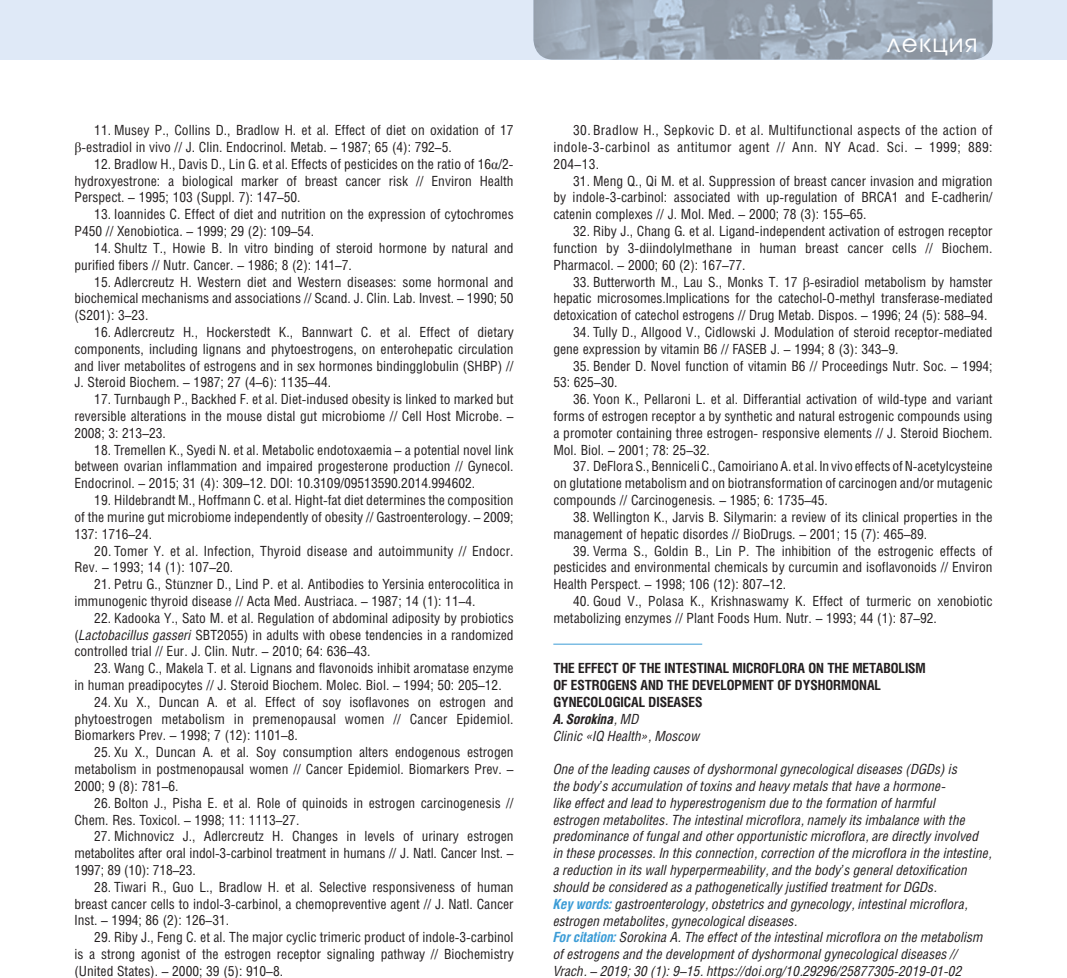
<style>
.page{position:relative;width:1067px;height:978px;background:#fff}
.page>*{position:absolute;margin:0;border:0;box-sizing:border-box;transform-origin:0 0}
.t1{font:24.5px "Avant Garde Gothic C";letter-spacing:.05em;color:#fff}
.t2{font:14px/16.8px "Helios Cond";color:#231f20;text-align:justify}
.t3{font:italic 14px/16.8px "Helios Cond";color:#231f20}
.t4{font:700 14px/16.8px "Helios Cond";color:#231f20}
.s1{font-family:"Times New Roman"}
.s2{font-style:italic}
.s3{font-weight:400;font-style:italic}
.s4{font-weight:700;color:#3c9cd6}
</style>
<div class="page">
<div style="left:0;top:0;width:1067px;height:60px;background:#dfe9f7"></div>
<img style="left:533px;top:0;width:459px;height:60px">
<hr style="left:553px;top:643px;width:149px;height:1px;background:#3c9cd6">
<p class="t2" style="left:74px;top:123px;width:441px;text-indent:20px">11. Musey P., Collins D., Bradlow H. et al. Effect of diet on oxidation of 17 <span class="s1">β</span>-estradiol in vivo // J. Clin. Endocrinol. Metab. – 1987; 65 (4): 792–5.</p>
<p class="t2" style="left:74px;top:157px;width:441px;text-indent:20px">12. Bradlow H., Davis D., Lin G. et al. Effects of pesticides on the ratio of 16<span class="s1">α</span>/2- hydroxyestrone: a biological marker of breast cancer risk // Environ Health Perspect. – 1995; 103 (Suppl. 7): 147–50.</p>
<p class="t2" style="left:74px;top:207px;width:441px;text-indent:20px">13. Ioannides C. Effect of diet and nutrition on the expression of cytochromes<br>P450 // Xenobiotica. – 1999; 29 (2): 109–54.</p>
<p class="t2" style="left:74px;top:241px;width:441px;text-indent:20px">14. Shultz T., Howie B. In vitro binding of steroid hormone by natural and purified fibers // Nutr. Cancer. – 1986; 8 (2): 141–7.</p>
<p class="t2" style="left:74px;top:274px;width:441px;text-indent:20px">15. Adlercreutz H. Western diet and Western diseases: some hormonal and biochemical mechanisms and associations // Scand. J. Clin. Lab. Invest. – 1990; 50 (S201): 3–23.</p>
<p class="t2" style="left:74px;top:325px;width:441px;text-indent:20px">16. Adlercreutz H., Hockerstedt K., Bannwart C. et al. Effect of dietary components, including lignans and phytoestrogens, on enterohepatic circulation and liver metabolites of estrogens and in sex hormones bindingglobulin (SHBP) // J. Steroid Biochem. – 1987; 27 (4–6): 1135–44.</p>
<p class="t2" style="left:74px;top:392px;width:441px;text-indent:20px">17. Turnbaugh P., Backhed F. et al. Diet-indused obesity is linked to marked but reversible alterations in the mouse distal gut microbiome // Cell Host Microbe. – 2008; 3: 213–23.</p>
<p class="t2" style="left:74px;top:442px;width:441px;text-indent:20px">18. Tremellen K., Syedi N. et al. Metabolic endotoxaemia – a potential novel link between ovarian inflammation and impaired progesterone production // Gynecol.<br>Endocrinol. – 2015; 31 (4): 309–12. DOI: 10.3109/09513590.2014.994602.</p>
<p class="t2" style="left:74px;top:493px;width:441px;text-indent:20px">19. Hildebrandt M., Hoffmann C. et al. Hight-fat diet determines the composition of the murine gut microbiome independently of obesity // Gastroenterology. – 2009; 137: 1716–24.</p>
<p class="t2" style="left:74px;top:543px;width:441px;text-indent:20px">20. Tomer Y. et al. Infection, Thyroid disease and autoimmunity // Endocr.<br>Rev. – 1993; 14 (1): 107–20.</p>
<p class="t2" style="left:74px;top:577px;width:441px;text-indent:20px">21. Petru G., St<span class="s1">ü</span>nzner D., Lind P. et al. Antibodies to Yersinia enterocolitica in immunogenic thyroid disease // Acta Med. Austriaca. – 1987; 14 (1): 11–4.</p>
<p class="t2" style="left:74px;top:610px;width:441px;text-indent:20px">22. Kadooka Y., Sato M. et al. Regulation of abdominal adiposity by probiotics (<span class="s2">Lactobacillus gasseri</span> SBT2055) in adults with obese tendencies in a randomized controlled trial // Eur. J. Clin. Nutr. – 2010; 64: 636–43.</p>
<p class="t2" style="left:74px;top:661px;width:441px;text-indent:20px">23. Wang C., Makela T. et al. Lignans and flavonoids inhibit aromatase enzyme in human preadipocytes // J. Steroid Biochem. Molec. Biol. – 1994; 50: 205–12.</p>
<p class="t2" style="left:74px;top:694px;width:441px;text-indent:20px">24. Xu X., Duncan A. et al. Effect of soy isoflavones on estrogen and phytoestrogen metabolism in premenopausal women // Cancer Epidemiol.<br>Biomarkers Prev. – 1998; 7 (12): 1101–8.</p>
<p class="t2" style="left:74px;top:745px;width:441px;text-indent:20px">25. Xu X., Duncan A. et al. Soy consumption alters endogenous estrogen metabolism in postmenopausal women // Cancer Epidemiol. Biomarkers Prev. – 2000; 9 (8): 781–6.</p>
<p class="t2" style="left:74px;top:795px;width:441px;text-indent:20px">26. Bolton J., Pisha E. et al. Role of quinoids in estrogen carcinogenesis //<br>Chem. Res. Toxicol. – 1998; 11: 1113–27.</p>
<p class="t2" style="left:74px;top:829px;width:441px;text-indent:20px">27. Michnovicz J., Adlercreutz H. Changes in levels of urinary estrogen metabolites after oral indol-3-carbinol treatment in humans // J. Natl. Cancer Inst. – 1997; 89 (10): 718–23.</p>
<p class="t2" style="left:74px;top:879px;width:441px;text-indent:20px">28. Tiwari R., Guo L., Bradlow H. et al. Selective responsiveness of human breast cancer cells to indol-3-carbinol, a chemopreventive agent // J. Natl. Cancer Inst. – 1994; 86 (2): 126–31.</p>
<p class="t2" style="left:74px;top:930px;width:441px;text-indent:20px">29. Riby J., Feng C. et al. The major cyclic trimeric product of indole-3-carbinol is a strong agonist of the estrogen receptor signaling pathway // Biochemistry (United States). – 2000; 39 (5): 910–8.</p>
<h1 class="t1" style="left:887px;top:32px;width:92px">лекция</h1>
<p class="t2" style="left:553px;top:123px;width:441px;text-indent:20px">30. Bradlow H., Sepkovic D. et al. Multifunctional aspects of the action of indole-3-carbinol as antitumor agent // Ann. NY Acad. Sci. – 1999; 889:<br>204–13.</p>
<p class="t2" style="left:553px;top:174px;width:441px;text-indent:20px">31. Meng Q., Qi M. et al. Suppression of breast cancer invasion and migration by indole-3-carbinol: associated with up-regulation of BRCA1 and E-cadherin/ catenin complexes // J. Mol. Med. – 2000; 78 (3): 155–65.</p>
<p class="t2" style="left:553px;top:224px;width:441px;text-indent:20px">32. Riby J., Chang G. et al. Ligand-independent activation of estrogen receptor function by 3-diindolylmethane in human breast cancer cells // Biochem.<br>Pharmacol. – 2000; 60 (2): 167–77.</p>
<p class="t2" style="left:553px;top:274px;width:441px;text-indent:20px">33. Butterworth M., Lau S., Monks T. 17 <span class="s1">β</span>-esiradiol metabolism by hamster hepatic microsomes.Implications for the catechol-O-methyl transferase-mediated detoxication of catechol estrogens // Drug Metab. Dispos. – 1996; 24 (5): 588–94.</p>
<p class="t2" style="left:553px;top:325px;width:441px;text-indent:20px">34. Tully D., Allgood V., Cidlowski J. Modulation of steroid receptor-mediated gene expression by vitamin B6 // FASEB J. – 1994; 8 (3): 343–9.</p>
<p class="t2" style="left:553px;top:358px;width:441px;text-indent:20px">35. Bender D. Novel function of vitamin B6 // Proceedings Nutr. Soc. – 1994;<br>53: 625–30.</p>
<p class="t2" style="left:553px;top:392px;width:441px;text-indent:20px">36. Yoon K., Pellaroni L. et al. Differantial activation of wild-type and variant forms of estrogen receptor a by synthetic and natural estrogenic compounds using a promoter containing three estrogen- responsive elements // J. Steroid Biochem.<br>Mol. Biol. – 2001; 78: 25–32.</p>
<p class="t2" style="left:553px;top:459px;width:441px;text-indent:20px">37. DeFlora S., Benniceli C., Camoiriano A. et al. In vivo effects of N-acetylcysteine on glutatione metabolism and on biotransformation of carcinogen and/or mutagenic compounds // Carcinogenesis. – 1985; 6: 1735–45.</p>
<p class="t2" style="left:553px;top:510px;width:441px;text-indent:20px">38. Wellington K., Jarvis B. Silymarin: a review of its clinical properties in the management of hepatic disordes // BioDrugs. – 2001; 15 (7): 465–89.</p>
<p class="t2" style="left:553px;top:543px;width:441px;text-indent:20px">39. Verma S., Goldin B., Lin P. The inhibition of the estrogenic effects of pesticides and environmental chemicals by curcumin and isoflavonoids // Environ Health Perspect. – 1998; 106 (12): 807–12.</p>
<p class="t2" style="left:553px;top:594px;width:441px;text-indent:20px">40. Goud V., Polasa K., Krishnaswamy K. Effect of turmeric on xenobiotic metabolizing enzymes // Plant Foods Hum. Nutr. – 1993; 44 (1): 87–92.</p>
<p class="t4" style="left:553px;top:661px;width:374px">THE EFFECT OF THE INTESTINAL MICROFLORA ON THE METABOLISM OF ESTROGENS AND THE DEVELOPMENT OF DYSHORMONAL GYNECOLOGICAL DISEASES<br><span class="s2">A. Sorokina</span><span class="s3">, MD<br>Clinic «IQ Health», Moscow</span></p>
<p class="t3" style="left:553px;top:762px;width:440px">One of the leading causes of dyshormonal gynecological diseases (DGDs) is<br>the body’s accumulation of toxins and heavy metals that have a hormone-<br>like effect and lead to hyperestrogenism due to the formation of harmful<br>estrogen metabolites. The intestinal microflora, namely its imbalance with the predominance of fungal and other opportunistic microflora, are directly involved in these processes. In this connection, correction of the microflora in the intestine, a reduction in its wall hyperpermeability, and the body’s general detoxification should be considered as a pathogenetically justified treatment for DGDs.<br><span class="s4">Key words:</span> gastroenterology, obstetrics and gynecology, intestinal microflora, estrogen metabolites, gynecological diseases.<br><span class="s4">For citation:</span> Sorokina A. The effect of the intestinal microflora on the metabolism of estrogens and the development of dyshormonal gynecological diseases // Vrach. – 2019; 30 (1): 9–15. https://doi.org/10.29296/25877305-2019-01-02</p>
</div>
